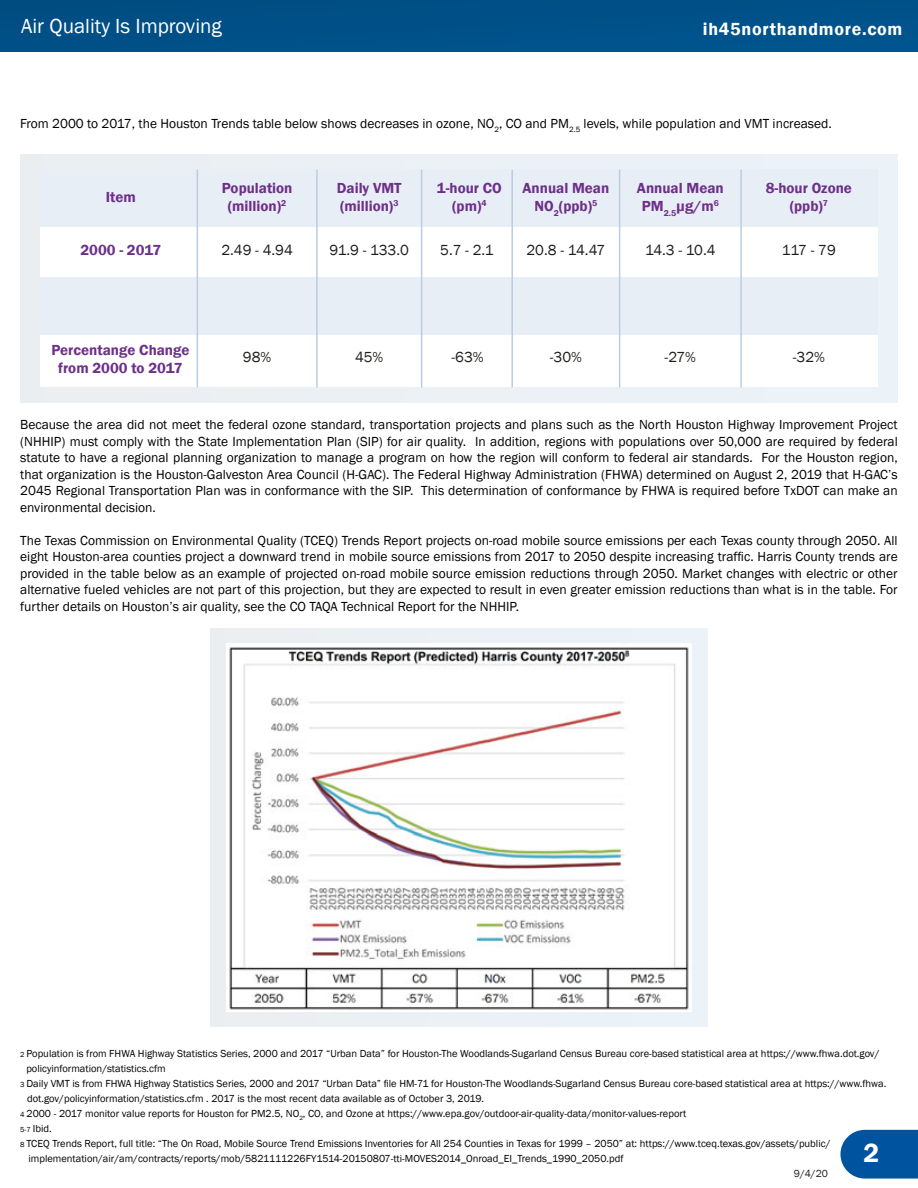
<style>
.page{position:relative;width:918px;height:1188px;background:#fff}
.page>*{position:absolute;margin:0;border:0;box-sizing:border-box;transform-origin:0 0}
.t1{font:600 27px "Franklin Gothic";color:#fff}
.t2{font:21px "Franklin Gothic";color:#fff}
.t3{font:600 18px "Franklin Gothic";letter-spacing:.04em;color:#fff}
.t4{font:600 15px/18px "Franklin Gothic";color:#6d3089;text-align:center}
.t5{font:15px "Franklin Gothic";letter-spacing:-.005em;color:#1d1d1b}
.t6{font:13.5px/16.5px "Franklin Gothic";color:#000;text-align:justify}
.t7{font:10.5px/15px "Franklin Gothic";color:#000}
.t8{font:10.5px "Franklin Gothic";color:#1d1d1b}
.s1{font-size:7.5px}
</style>
<div class="page">
<div style="left:0;top:0;width:918px;height:51px;background:#005088"></div>
<svg style="left:840px;top:1130px;width:78px;height:49px;background:#1461a6"></svg>
<div style="left:211px;top:628px;width:496px;height:399px;background:#ebf0f5"></div>
<img style="left:227px;top:644px;width:464px;height:368px">
<div style="left:20px;top:155px;width:878px;height:247px;background:#ebf1f5"></div>
<div style="left:40px;top:170px;width:838px;height:217px;background:#fff"></div>
<div style="left:40px;top:170px;width:838px;height:57px;background:#e8eef6"></div>
<div style="left:40px;top:277px;width:838px;height:58px;background:#e8eef6"></div>
<hr style="left:197px;top:170px;width:1px;height:217px;background:#bccce1">
<hr style="left:316px;top:170px;width:2px;height:217px;background:#bccce1">
<hr style="left:421px;top:170px;width:1px;height:217px;background:#bccce1">
<hr style="left:511px;top:170px;width:2px;height:217px;background:#bccce1">
<hr style="left:619px;top:170px;width:1px;height:217px;background:#bccce1">
<hr style="left:740px;top:170px;width:2px;height:217px;background:#bccce1">
<p class="t2" style="left:21px;top:13px;width:202px">Air Quality Is Improving</p>
<p class="t3" style="left:703px;top:18px;width:201px">ih45northandmore.com</p>
<p class="t6" style="left:20px;top:115px;width:813px">From 2000 to 2017, the Houston Trends table below shows decreases in ozone, NO<sub>2</sub>, CO and PM<sub>2.5</sub> levels, while population and VMT increased.</p>
<p class="t4" style="left:106px;top:188px;width:31px">Item</p>
<p class="t4" style="left:80px;top:241px;width:82px">2000 - 2017</p>
<p class="t4" style="left:222px;top:180px;width:72px">Population</p>
<p class="t4" style="left:228px;top:198px;width:60px">(million)<sup>2</sup></p>
<p class="t4" style="left:337px;top:180px;width:66px">Daily VMT</p>
<p class="t4" style="left:340px;top:198px;width:60px">(million)<sup>3</sup></p>
<p class="t4" style="left:437px;top:180px;width:66px">1-hour CO (pm)<sup>4</sup></p>
<p class="t4" style="left:522px;top:180px;width:88px">Annual Mean</p>
<p class="t4" style="left:535px;top:198px;width:64px">NO<sub>2</sub>(ppb)<sup>5</sup></p>
<p class="t4" style="left:637px;top:180px;width:88px">Annual Mean</p>
<p class="t4" style="left:642px;top:198px;width:79px">PM<sub>2.5</sub>µg/m<sup>6</sup></p>
<p class="t4" style="left:766px;top:180px;width:88px">8-hour Ozone (ppb)<sup>7</sup></p>
<p class="t5" style="left:221px;top:241px;width:73px">2.49 - 4.94</p>
<p class="t5" style="left:330px;top:241px;width:81px">91.9 - 133.0</p>
<p class="t5" style="left:440px;top:241px;width:55px">5.7 - 2.1</p>
<p class="t5" style="left:526px;top:241px;width:80px">20.8 - 14.47</p>
<p class="t5" style="left:645px;top:241px;width:72px">14.3 - 10.4</p>
<p class="t5" style="left:782px;top:241px;width:55px">117 - 79</p>
<p class="t4" style="left:51px;top:341px;width:140px">Percentange Change from 2000 to 2017</p>
<p class="t5" style="left:243px;top:347px;width:30px">98%</p>
<p class="t5" style="left:355px;top:347px;width:30px">45%</p>
<p class="t5" style="left:452px;top:347px;width:34px">-63%</p>
<p class="t5" style="left:550px;top:347px;width:34px">-30%</p>
<p class="t5" style="left:665px;top:347px;width:33px">-27%</p>
<p class="t5" style="left:793px;top:347px;width:34px">-32%</p>
<p class="t6" style="left:20px;top:417px;width:879px">Because the area did not meet the federal ozone standard, transportation projects and plans such as the North Houston Highway Improvement Project (NHHIP) must comply with the State Implementation Plan (SIP) for air quality. In addition, regions with populations over 50,000 are required by federal statute to have a regional planning organization to manage a program on how the region will conform to federal air standards. For the Houston region, that organization is the Houston-Galveston Area Council (H-GAC). The Federal Highway Administration (FHWA) determined on August 2, 2019 that H-GAC’s 2045 Regional Transportation Plan was in conformance with the SIP. This determination of conformance by FHWA is required before TxDOT can make an environmental decision.</p>
<p class="t6" style="left:20px;top:532px;width:879px">The Texas Commission on Environmental Quality (TCEQ) Trends Report projects on-road mobile source emissions per each Texas county through 2050. All eight Houston-area counties project a downward trend in mobile source emissions from 2017 to 2050 despite increasing traffic. Harris County trends are provided in the table below as an example of projected on-road mobile source emission reductions through 2050. Market changes with electric or other alternative fueled vehicles are not part of this projection, but they are expected to result in even greater emission reductions than what is in the table. For further details on Houston’s air quality, see the CO TAQA Technical Report for the NHHIP.</p>
<p class="t7" style="left:20px;top:1046px;width:861px"><span class="s1">2</span> Population is from FHWA Highway Statistics Series, 2000 and 2017 “Urban Data” for Houston-The Woodlands-Sugarland Census Bureau core-based statistical area at https://www.fhwa.dot.gov/</p>
<p class="t7" style="left:26px;top:1061px;width:141px">policyinformation/statistics.cfm</p>
<p class="t7" style="left:27px;top:1076px;width:861px;text-indent:-7px"><span class="s1">3</span> Daily VMT is from FHWA Highway Statistics Series, 2000 and 2017 “Urban Data” file HM-71 for Houston-The Woodlands-Sugarland Census Bureau core-based statistical area at https://www.fhwa. dot.gov/policyinformation/statistics.cfm . 2017 is the most recent data available as of October 3, 2019.</p>
<p class="t7" style="left:20px;top:1106px;width:668px"><span class="s1">4</span> 2000 - 2017 monitor value reports for Houston for PM2.5, NO<sub>2</sub>, CO, and Ozone at https://www.epa.gov/outdoor-air-quality-data/monitor-values-report</p>
<p class="t7" style="left:20px;top:1121px;width:33px"><span class="s1">5-7</span> Ibid.</p>
<p class="t7" style="left:20px;top:1136px;width:812px"><span class="s1">8</span> TCEQ Trends Report, full title: “The On Road, Mobile Source Trend Emissions Inventories for All 254 Counties in Texas for 1999 – 2050” at: https://www.tceq.texas.gov/assets/public/</p>
<p class="t7" style="left:29px;top:1151px;width:597px">implementation/air/am/contracts/reports/mob/5821111226FY1514-20150807-tti-MOVES2014_Onroad_EI_Trends_1990_2050.pdf</p>
<p class="t1" style="left:864px;top:1137px;width:17px">2</p>
<p class="t8" style="left:794px;top:1167px;width:36px">9/4/20</p>
</div>
